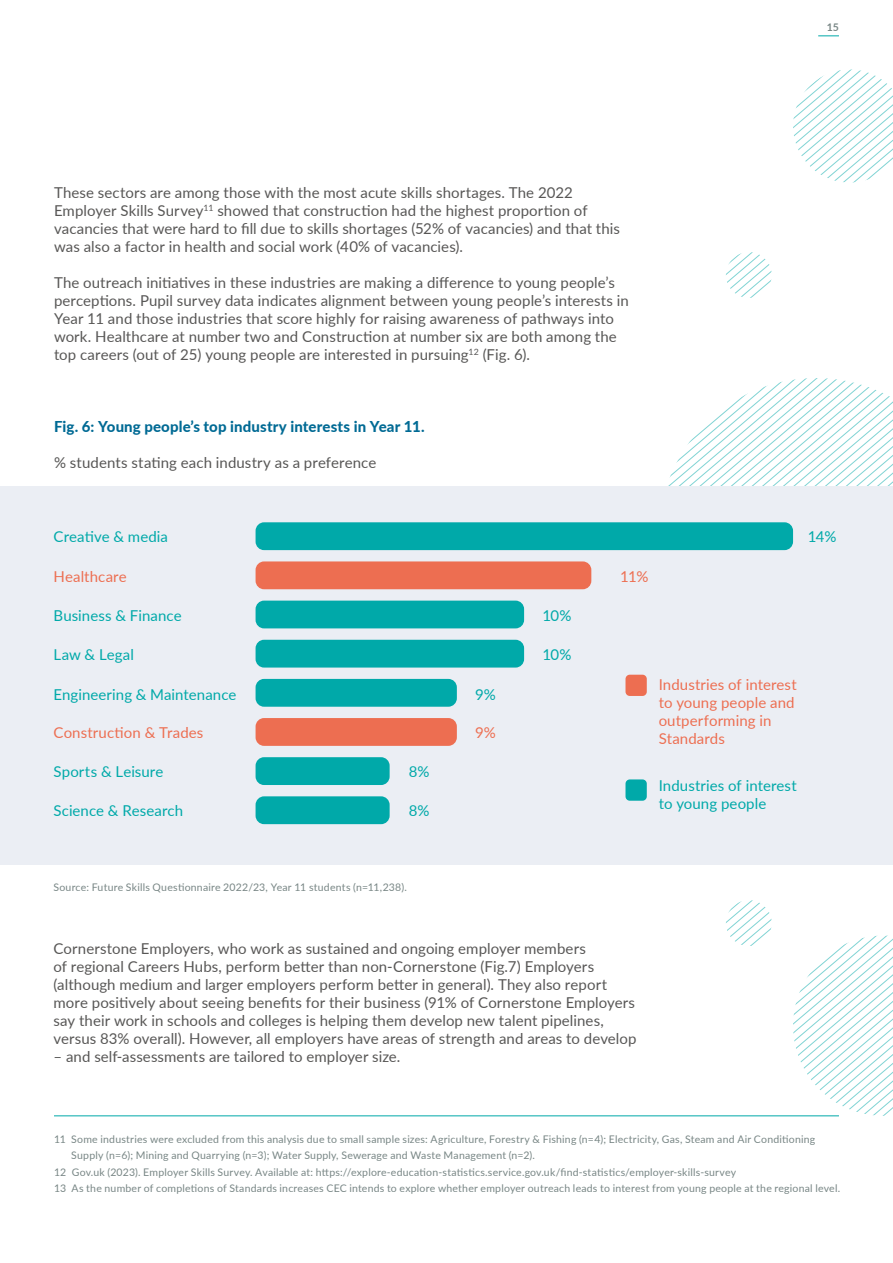
<style>
.page{position:relative;width:893px;height:1263px;background:#fff}
.page>*{position:absolute;margin:0;border:0;box-sizing:border-box;transform-origin:0 0}
.t1{font:15px/18px "Lato";letter-spacing:.005em;color:#585756}
.t2{font:15px/18px "Lato";letter-spacing:.005em;color:#00a9a9}
.t3{font:15px/18px "Lato";letter-spacing:.005em;color:#ed6f52}
.t4{font:800 15px "Lato";letter-spacing:.01em;color:#006a94}
.t5{font:10.5px "Lato";letter-spacing:.02em;color:#788685}
.t6{font:700 10.5px "Lato";color:#788685}
</style>
<div class="page">
<svg style="left:818px;top:35px;width:21px;height:1px"></svg>
<svg style="left:793px;top:935px;width:100px;height:181px"></svg>
<svg style="left:793px;top:69px;width:100px;height:114px"></svg>
<svg style="left:726px;top:252px;width:46px;height:46px"></svg>
<svg style="left:726px;top:900px;width:46px;height:46px"></svg>
<svg style="left:668px;top:378px;width:225px;height:108px"></svg>
<div style="left:0;top:486px;width:893px;height:378px;background:#ebeef4"></div>
<div style="left:256px;top:522px;width:537px;height:28px;background:#00a9a9;border-radius:9px"></div>
<div style="left:256px;top:561px;width:335px;height:28px;background:#ed6e51;border-radius:9px"></div>
<div style="left:256px;top:601px;width:268px;height:27px;background:#00a9a9;border-radius:9px"></div>
<div style="left:256px;top:640px;width:268px;height:27px;background:#00a9a9;border-radius:9px"></div>
<div style="left:256px;top:679px;width:201px;height:28px;background:#00a9a9;border-radius:9px"></div>
<div style="left:256px;top:718px;width:201px;height:28px;background:#ed6e51;border-radius:9px"></div>
<div style="left:256px;top:757px;width:134px;height:28px;background:#00a9a9;border-radius:9px"></div>
<div style="left:256px;top:796px;width:134px;height:28px;background:#00a9a9;border-radius:9px"></div>
<div style="left:625px;top:675px;width:22px;height:21px;background:#ed6e51;border-radius:4px"></div>
<div style="left:625px;top:779px;width:22px;height:22px;background:#00a9a9;border-radius:4px"></div>
<hr style="left:54px;top:1115px;width:785px;height:1px;background:#00a9a9">
<p class="t1" style="left:54px;top:183px;width:567px">These sectors are among those with the most acute skills shortages. The 2022<br>Employer Skills Survey<sup>11</sup> showed that construction had the highest proportion of vacancies that were hard to fill due to skills shortages (52% of vacancies) and that this was also a factor in health and social work (40% of vacancies).</p>
<p class="t1" style="left:54px;top:273px;width:576px">The outreach initiatives in these industries are making a difference to young people’s perceptions. Pupil survey data indicates alignment between young people’s interests in Year 11 and those industries that score highly for raising awareness of pathways into work. Healthcare at number two and Construction at number six are both among the top careers (out of 25) young people are interested in pursuing<sup>12</sup> (Fig. 6).</p>
<p class="t4" style="left:54px;top:415px;width:372px">Fig. 6: Young people’s top industry interests in Year 11.</p>
<p class="t1" style="left:54px;top:453px;width:324px">% students stating each industry as a preference</p>
<p class="t6" style="left:827px;top:20px;width:14px">15</p>
<p class="t2" style="left:54px;top:527px;width:116px">Creative &amp; media</p>
<p class="t2" style="left:808px;top:527px;width:30px">14%</p>
<p class="t3" style="left:54px;top:566px;width:75px">Healthcare</p>
<p class="t3" style="left:620px;top:566px;width:30px">11%</p>
<p class="t2" style="left:54px;top:606px;width:130px">Business &amp; Finance</p>
<p class="t2" style="left:542px;top:606px;width:31px">10%</p>
<p class="t2" style="left:54px;top:645px;width:82px">Law &amp; Legal</p>
<p class="t2" style="left:542px;top:645px;width:31px">10%</p>
<p class="t2" style="left:54px;top:684px;width:184px">Engineering &amp; Maintenance</p>
<p class="t2" style="left:475px;top:685px;width:22px">9%</p>
<p class="t3" style="left:54px;top:723px;width:151px">Construction &amp; Trades</p>
<p class="t3" style="left:475px;top:723px;width:22px">9%</p>
<p class="t2" style="left:54px;top:761px;width:111px">Sports &amp; Leisure</p>
<p class="t2" style="left:409px;top:761px;width:22px">8%</p>
<p class="t2" style="left:54px;top:801px;width:131px">Science &amp; Research</p>
<p class="t2" style="left:409px;top:801px;width:22px">8%</p>
<p class="t3" style="left:659px;top:675px;width:140px">Industries of interest to young people and outperforming in<br>Standards</p>
<p class="t2" style="left:659px;top:776px;width:140px">Industries of interest to young people</p>
<p class="t5" style="left:54px;top:879px;width:355px">Source: Future Skills Questionnaire 2022/23, Year 11 students (n=11,238).</p>
<p class="t1" style="left:54px;top:939px;width:585px">Cornerstone Employers, who work as sustained and ongoing employer members<br>of regional Careers Hubs, perform better than non-Cornerstone (Fig.7) Employers (although medium and larger employers perform better in general). They also report more positively about seeing benefits for their business (91% of Cornerstone Employers say their work in schools and colleges is helping them develop new talent pipelines, versus 83% overall). However, all employers have areas of strength and areas to develop</p>
<p class="t1" style="left:54px;top:1047px;width:348px">– and self-assessments are tailored to employer size.</p>
<p class="t5" style="left:54px;top:1131px;width:763px">11 Some industries were excluded from this analysis due to small sample sizes: Agriculture, Forestry &amp; Fishing (n=4); Electricity, Gas, Steam and Air Conditioning</p>
<p class="t5" style="left:71px;top:1148px;width:465px">Supply (n=6); Mining and Quarrying (n=3); Water Supply, Sewerage and Waste Management (n=2).</p>
<p class="t5" style="left:54px;top:1164px;width:684px">12 Gov.uk (2023). Employer Skills Survey. Available at: https://explore-education-statistics.service.gov.uk/find-statistics/employer-skills-survey</p>
<p class="t5" style="left:54px;top:1181px;width:788px">13 As the number of completions of Standards increases CEC intends to explore whether employer outreach leads to interest from young people at the regional level.</p>
</div>
